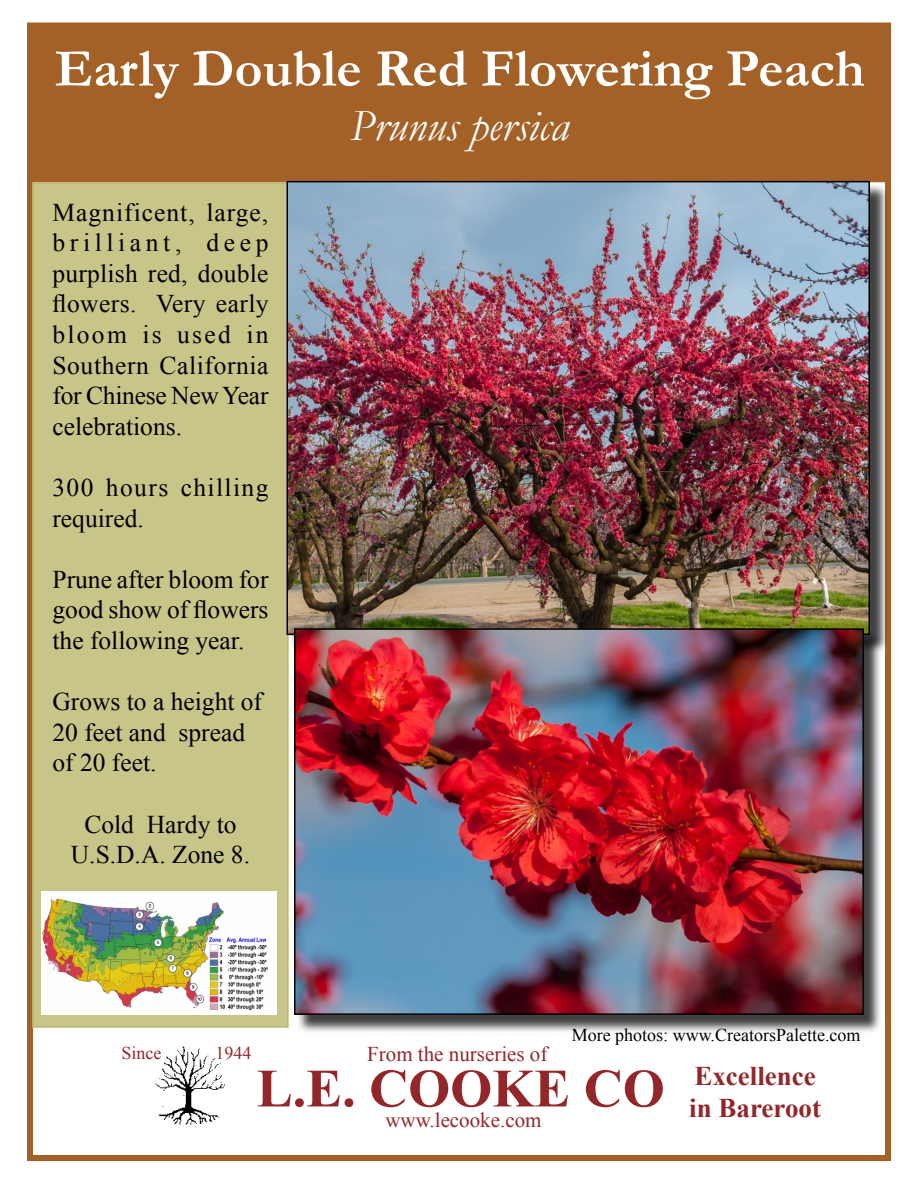
<style>
.page{position:relative;width:918px;height:1188px;background:#fff}
.page>*{position:absolute;margin:0;border:0;box-sizing:border-box;transform-origin:0 0}
.t1{font:700 54px "Garamond";color:#fff}
.t2{font:700 54px "Times New Roman";color:#922629}
.t3{font:italic 45px "Garamond";color:#fff}
.t4{font:700 27px "Times New Roman";color:#922629}
.t5{font:25.5px/30.6px "Times New Roman";color:#000;text-align:justify}
.t6{font:25.5px/30.6px "Times New Roman";letter-spacing:.055em;color:#000}
.t7{font:21px "Times New Roman";color:#922629}
.t8{font:18px "Times New Roman";color:#000}
.t9{font:18px "Times New Roman";color:#922629}
</style>
<div class="page">
<div style="left:27px;top:22px;width:864px;height:1139px;border:6px solid #a46127"></div>
<div style="left:27px;top:27px;width:864px;height:155px;background:#a46127;border:2px solid #a46127"></div>
<div style="left:32px;top:182px;width:257px;height:846px;background:#c8c589;border:2px solid #bab76b"></div>
<img style="left:41px;top:891px;width:236px;height:124px">
<img style="left:155px;top:1046px;width:69px;height:78px">
<div style="left:289px;top:183px;width:600px;height:471px;background:#000;opacity:.75"></div>
<img style="left:289px;top:184px;width:578px;height:448px">
<div style="left:296px;top:631px;width:587px;height:402px;background:#000;opacity:.75"></div>
<img style="left:297px;top:631px;width:564px;height:381px">
<div style="left:294px;top:628px;width:570px;height:387px;border:2px solid #000"></div>
<h1 class="t1" style="left:55px;top:32px;width:811px">Early Double Red Flowering Peach</h1>
<h2 class="t3" style="left:350px;top:95px;width:221px">Prunus persica</h2>
<p class="t5" style="left:52px;top:196px;width:218px">Magnificent, large, brilliant, deep purplish red, double flowers. Very early bloom is used in Southern California for Chinese New Year celebrations.</p>
<p class="t6" style="left:52px;top:472px;width:218px">300 hours chilling required.</p>
<p class="t5" style="left:52px;top:564px;width:218px">Prune after bloom for good show of flowers the following year.</p>
<p class="t5" style="left:52px;top:686px;width:211px;text-align:left">Grows to a height of<br>20 feet and spread of 20 feet.</p>
<p class="t5" style="left:71px;top:808px;width:181px;text-align:center">Cold Hardy to<br>U.S.D.A. Zone 8.</p>
<p class="t9" style="left:121px;top:1041px;width:41px">Since</p>
<p class="t9" style="left:215px;top:1041px;width:37px">1944</p>
<p class="t7" style="left:367px;top:1040px;width:182px">From the nurseries of</p>
<p class="t8" style="left:572px;top:1023px;width:290px">More photos: www.CreatorsPalette.com</p>
<h1 class="t2" style="left:257px;top:1051px;width:561px">L.E. COOKE CO <sup>Excellence</sup></h1>
<p class="t4" style="left:689px;top:1089px;width:133px">in Bareroot</p>
<p class="t7" style="left:385px;top:1106px;width:158px">www.lecooke.com</p>
</div>
